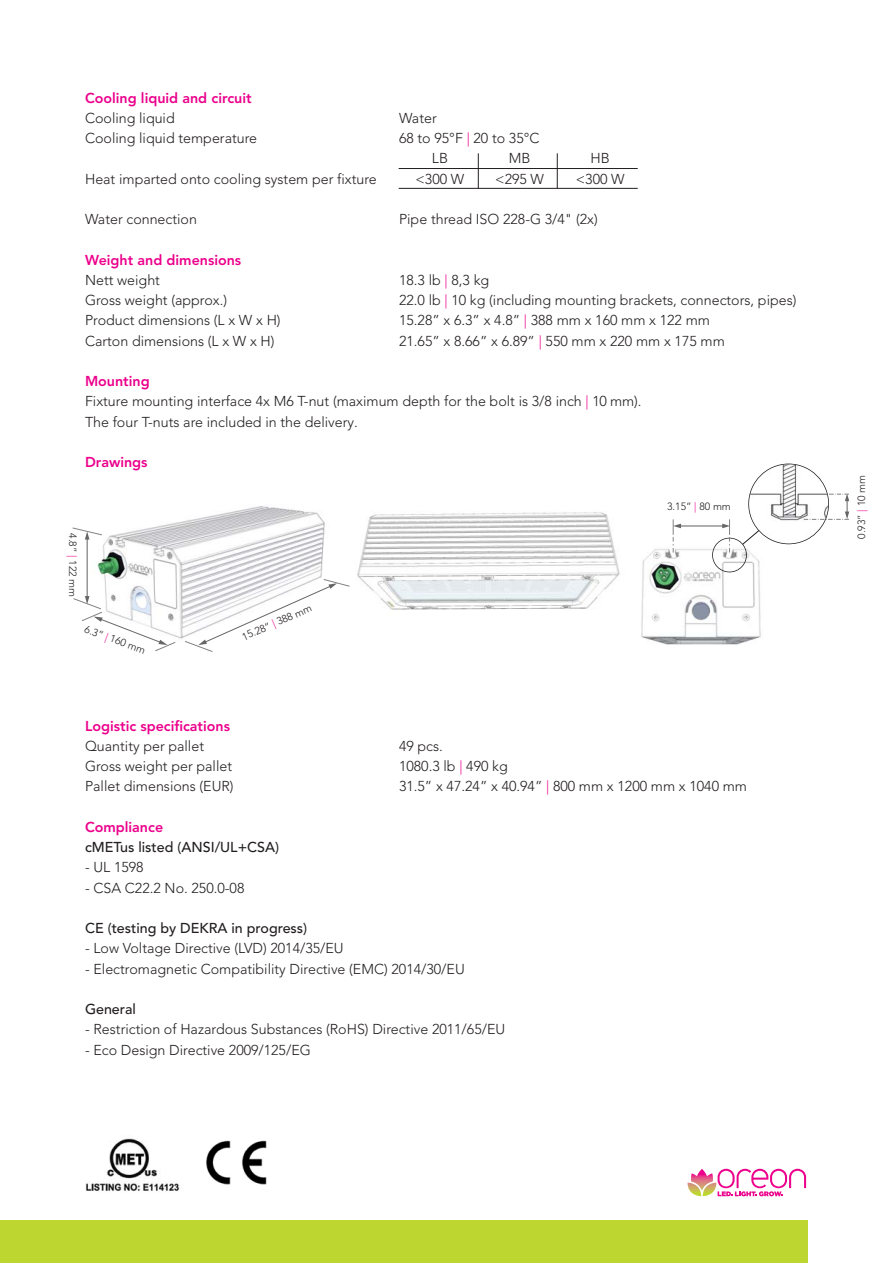
<style>
.page{position:relative;width:893px;height:1263px;background:#fff}
.page>*{position:absolute;margin:0;border:0;box-sizing:border-box;transform-origin:0 0}
.t1{font:300 14.25px/20.2px "Avenir";color:#231f20}
.t2{font:800 14.25px "Avenir";color:#ec008c}
.t3{font:500 14.25px "Avenir";color:#231f20}
.t4{font:300 10.5px "Avenir";color:#231f20}
.s1{color:#ec008c}
.s2{font-weight:800;color:#ec008c}
</style>
<div class="page">
<img style="left:97px;top:506px;width:228px;height:72px">
<img style="left:641px;top:543px;width:120px;height:102px">
<img style="left:357px;top:512px;width:263px;height:98px">
<div style="left:0;top:1220px;width:808px;height:43px;background:#bed730"></div>
<hr style="left:399px;top:168px;width:239px;height:1px;background:#231f20">
<hr style="left:399px;top:188px;width:239px;height:1px;background:#231f20">
<hr style="left:478px;top:153px;width:1px;height:35px;background:#231f20">
<hr style="left:557px;top:153px;width:1px;height:35px;background:#231f20">
<img style="left:85px;top:1138px;width:95px;height:54px">
<img style="left:206px;top:1140px;width:61px;height:45px">
<img style="left:749px;top:464px;width:79px;height:79px;border-radius:50%">
<div style="left:748px;top:464px;width:81px;height:80px;border:2px solid #231f20;border-radius:50%"></div>
<div style="left:712px;top:538px;width:35px;height:34px;border:2px solid #231f20;border-radius:50%"></div>
<svg style="left:742px;top:529px;width:18px;height:16px"></svg>
<hr style="left:87px;top:538px;width:1px;height:59px;background:#666">
<hr style="left:680px;top:526px;width:44px;height:1px;background:#666">
<svg style="left:73px;top:578px;width:277px;height:74px"></svg>
<svg style="left:72px;top:527px;width:31px;height:13px"></svg>
<svg style="left:673px;top:519px;width:8px;height:33px"></svg>
<svg style="left:722px;top:519px;width:8px;height:33px"></svg>
<svg style="left:804px;top:493px;width:45px;height:27px"></svg>
<svg style="left:687px;top:1169px;width:119px;height:27px"></svg>
<p class="t2" style="left:85px;top:92px;width:168px">Cooling liquid and circuit</p>
<p class="t1" style="left:85px;top:109px;width:91px">Cooling liquid</p>
<p class="t1" style="left:399px;top:109px;width:39px">Water</p>
<p class="t1" style="left:85px;top:129px;width:174px">Cooling liquid temperature</p>
<p class="t1" style="left:432px;top:129px;width:109px;text-indent:-33px">68 to 95°F <span class="s1">|</span> 20 to 35°C<br>LB</p>
<p class="t1" style="left:509px;top:150px;width:23px">MB</p>
<p class="t1" style="left:591px;top:150px;width:21px">HB</p>
<p class="t1" style="left:85px;top:170px;width:293px">Heat imparted onto cooling system per fixture</p>
<p class="t1" style="left:415px;top:170px;width:50px">&lt;300 W</p>
<p class="t1" style="left:495px;top:170px;width:50px">&lt;295 W</p>
<p class="t1" style="left:576px;top:170px;width:50px">&lt;300 W</p>
<p class="t1" style="left:85px;top:210px;width:113px">Water connection</p>
<p class="t1" style="left:399px;top:210px;width:200px">Pipe thread ISO 228-G 3/4" (2x)</p>
<p class="t2" style="left:85px;top:254px;width:158px">Weight and dimensions</p>
<p class="t1" style="left:85px;top:271px;width:76px">Nett weight</p>
<p class="t1" style="left:399px;top:271px;width:92px">18.3 lb <span class="s1">|</span> 8,3 kg</p>
<p class="t1" style="left:85px;top:291px;width:144px">Gross weight (approx.)</p>
<p class="t1" style="left:399px;top:291px;width:399px">22.0 lb <span class="s1">|</span> 10 kg (including mounting brackets, connectors, pipes)</p>
<p class="t1" style="left:85px;top:312px;width:197px">Product dimensions (L x W x H)</p>
<p class="t1" style="left:399px;top:312px;width:312px">15.28” x 6.3” x 4.8” <span class="s1">|</span> 388 mm x 160 mm x 122 mm</p>
<p class="t1" style="left:85px;top:332px;width:191px">Carton dimensions (L x W x H)</p>
<p class="t1" style="left:399px;top:332px;width:327px">21.65” x 8.66” x 6.89” <span class="s1">|</span> 550 mm x 220 mm x 175 mm</p>
<p class="t1" style="left:85px;top:372px;width:558px"><span class="s2">Mounting<br></span>Fixture mounting interface 4x M6 T-nut (maximum depth for the bolt is 3/8 inch <span class="s1">|</span> 10 mm).<br>The four T-nuts are included in the delivery.</p>
<p class="t2" style="left:85px;top:456px;width:64px">Drawings</p>
<p class="t4" style="left:77px;top:533px;width:65px;rotate:90deg">4.8” <span class="s1">|</span> 122 mm</p>
<p class="t4" style="left:87px;top:625px;width:65px;rotate:20deg">6.3” <span class="s1">|</span> 160 mm</p>
<p class="t4" style="left:241px;top:633px;width:76px;rotate:-24deg">15.28” <span class="s1">|</span> 388 mm</p>
<p class="t4" style="left:667px;top:502px;width:65px">3.15” <span class="s1">|</span> 80 mm</p>
<p class="t2" style="left:85px;top:720px;width:146px">Logistic specifications</p>
<p class="t1" style="left:85px;top:737px;width:121px">Quantity per pallet</p>
<p class="t1" style="left:399px;top:737px;width:45px">49 pcs.</p>
<p class="t1" style="left:85px;top:757px;width:149px">Gross weight per pallet</p>
<p class="t1" style="left:399px;top:757px;width:110px">1080.3 lb <span class="s1">|</span> 490 kg</p>
<p class="t1" style="left:85px;top:777px;width:150px">Pallet dimensions (EUR)</p>
<p class="t1" style="left:399px;top:777px;width:349px">31.5” x 47.24” x 40.94” <span class="s1">|</span> 800 mm x 1200 mm x 1040 mm</p>
<p class="t2" style="left:85px;top:821px;width:80px">Compliance</p>
<p class="t3" style="left:85px;top:841px;width:196px">cMETus listed (ANSI/UL+CSA)</p>
<p class="t1" style="left:85px;top:858px;width:60px">- UL 1598</p>
<p class="t1" style="left:85px;top:879px;width:161px">- CSA C22.2 No. 250.0-08</p>
<p class="t3" style="left:85px;top:922px;width:224px">CE (testing by DEKRA in progress)</p>
<p class="t1" style="left:85px;top:939px;width:260px">- Low Voltage Directive (LVD) 2014/35/EU</p>
<p class="t1" style="left:85px;top:960px;width:381px">- Electromagnetic Compatibility Directive (EMC) 2014/30/EU</p>
<p class="t3" style="left:85px;top:1003px;width:52px">General</p>
<p class="t1" style="left:85px;top:1020px;width:422px">- Restriction of Hazardous Substances (RoHS) Directive 2011/65/EU</p>
<p class="t1" style="left:85px;top:1041px;width:227px">- Eco Design Directive 2009/125/EG</p>
<p class="t4" style="left:857px;top:539px;width:65px;rotate:-90deg">0.93” <span class="s1">|</span> 10 mm</p>
</div>
